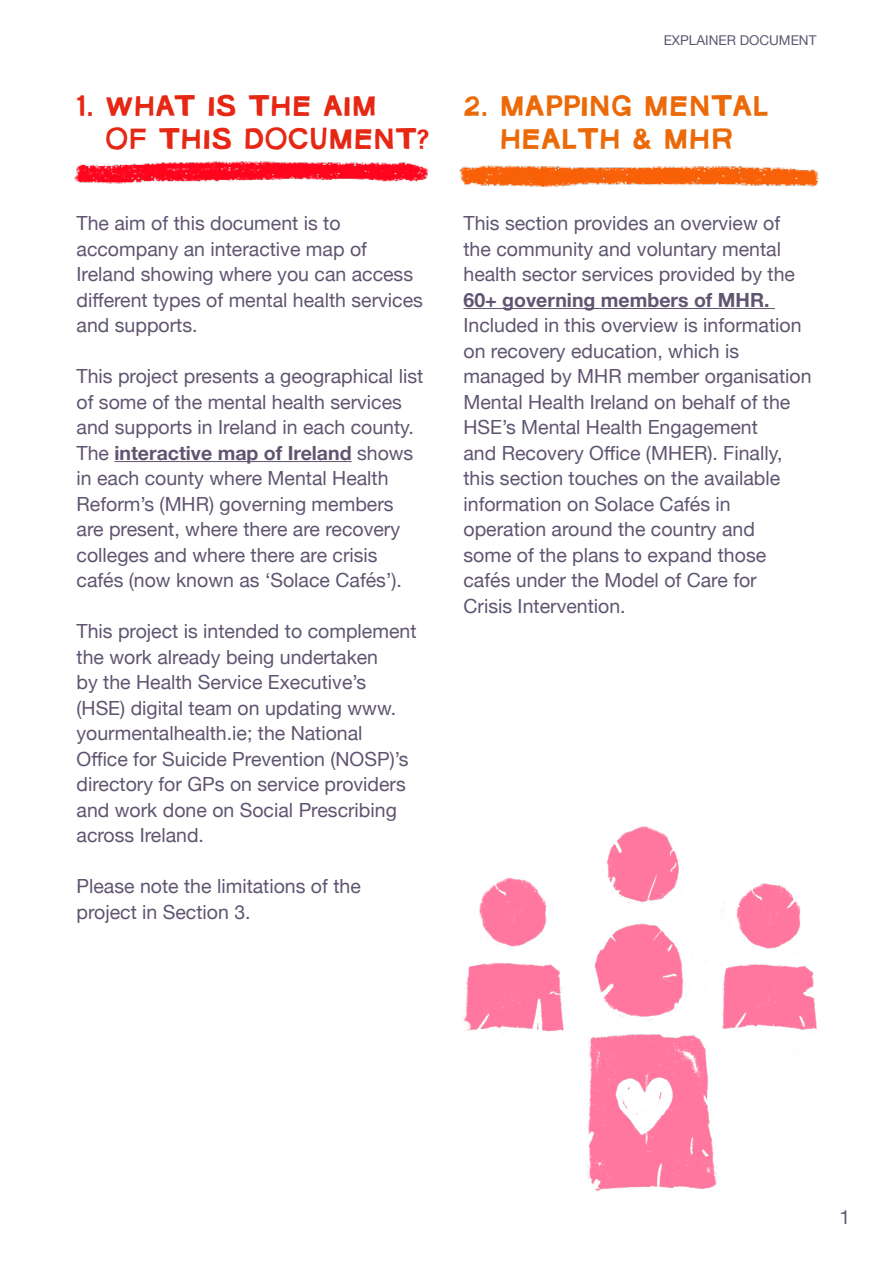
<style>
.page{position:relative;width:893px;height:1263px;background:#fff}
.page>*{position:absolute;margin:0;border:0;box-sizing:border-box;transform-origin:0 0}
.t1{font:30px/33px "YWFTHLLVTKA";color:#e52713}
.t2{font:30px/33px "YWFTHLLVTKA";color:#ec6907;text-align:center}
.t3{font:19.5px/25.5px "Helvetica Neue";color:#605571}
.t4{font:700 19.5px "Helvetica Neue";color:#605571}
.t5{font:13.5px "Helvetica Neue";color:#605571}
.s1{font-weight:700}
</style>
<div class="page">
<hr style="left:114px;top:461px;width:238px;height:1px;background:#605571">
<hr style="left:463px;top:308px;width:312px;height:1px;background:#605571">
<img style="left:74px;top:161px;width:355px;height:23px">
<img style="left:459px;top:165px;width:360px;height:22px">
<img style="left:462px;top:826px;width:355px;height:366px">
<h1 class="t1" style="left:105px;top:90px;width:326px;text-indent:-29px">1. WHAT IS THE AIM<br>OF THIS DOCUMENT?</h1>
<p class="t3" style="left:77px;top:211px;width:348px">The aim of this document is to accompany an interactive map of<br>Ireland showing where you can access different types of mental health services and supports.</p>
<p class="t3" style="left:77px;top:364px;width:348px">This project presents a geographical list of some of the mental health services and supports in Ireland in each county.<br>The <span class="s1">interactive map of Ireland</span> shows in each county where Mental Health Reform’s (MHR) governing members are present, where there are recovery colleges and where there are crisis cafés (now known as ‘Solace Cafés’).</p>
<p class="t3" style="left:77px;top:620px;width:341px">This project is intended to complement the work already being undertaken<br>by the Health Service Executive’s (HSE) digital team on updating www. yourmentalhealth.ie; the National Office for Suicide Prevention (NOSP)’s directory for GPs on service providers and work done on Social Prescribing across Ireland.</p>
<p class="t3" style="left:77px;top:875px;width:286px">Please note the limitations of the project in Section 3.</p>
<p class="t5" style="left:664px;top:30px;width:154px">EXPLAINER DOCUMENT</p>
<h1 class="t2" style="left:463px;top:90px;width:307px">2. MAPPING MENTAL<br>HEALTH &amp; MHR</h1>
<p class="t3" style="left:463px;top:211px;width:333px">This section provides an overview of the community and voluntary mental health sector services provided by the</p>
<p class="t4" style="left:463px;top:284px;width:307px">60+ governing members of MHR.</p>
<p class="t3" style="left:463px;top:314px;width:350px">Included in this overview is information on recovery education, which is managed by MHR member organisation Mental Health Ireland on behalf of the HSE’s Mental Health Engagement<br>and Recovery Office (MHER). Finally, this section touches on the available information on Solace Cafés in operation around the country and<br>some of the plans to expand those cafés under the Model of Care for<br>Crisis Intervention.</p>
<p class="t3" style="left:840px;top:1205px;width:12px">1</p>
</div>
